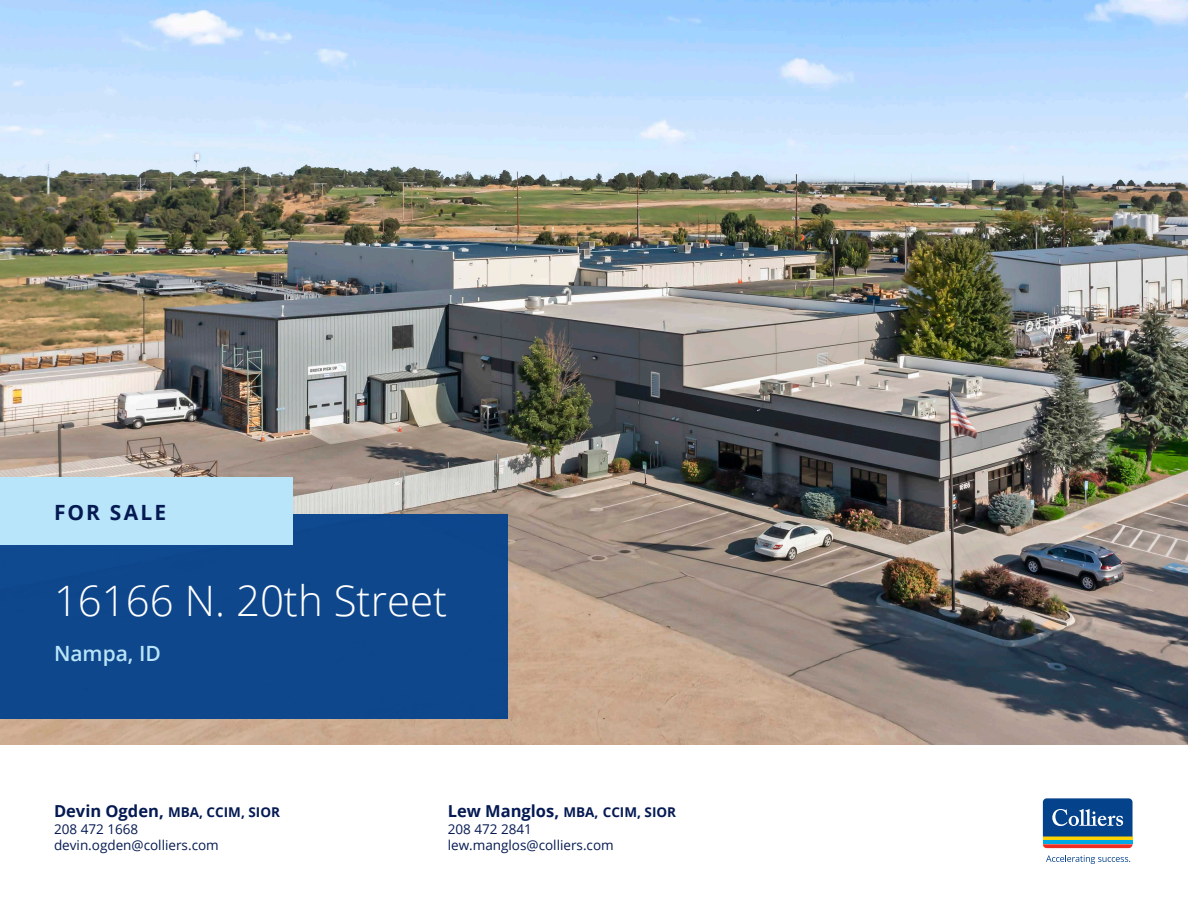
<style>
.page{position:relative;width:1188px;height:918px;background:#fff}
.page>*{position:absolute;margin:0;border:0;box-sizing:border-box;transform-origin:0 0}
.Street_Name{font:300 42px "Open Sans";color:#fff}
.Location{font:600 21px "Open Sans";color:#b9e5fa}
.Type{font:700 21px "Open Sans";letter-spacing:.1em;color:#051a53}
.t1{font:13.5px "Open Sans";color:#051a53}
.t2{font:700 13.5px "Open Sans";color:#051a53}
.s1{font-size:16.5px}
</style>
<div class="page">
<img style="left:0;top:0;width:1188px;height:744px">
<div style="left:0;top:514px;width:508px;height:204px;background:#0f478c"></div>
<div style="left:0;top:477px;width:293px;height:68px;background:#b9e5fa"></div>
<svg style="left:1041px;top:797px;width:93px;height:53px"></svg>
<hr style="left:1043px;top:840px;width:90px;height:4px;background:#00a8e4">
<hr style="left:1043px;top:837px;width:90px;height:3px;background:#fed503">
<svg style="left:1043px;top:844px;width:90px;height:4px"></svg>
<svg style="left:1043px;top:798px;width:90px;height:39px;background:#265a98"></svg>
<svg style="left:1046px;top:855px;width:84px;height:9px"></svg>
<p class="Type" style="left:54px;top:498px;width:114px">FOR SALE</p>
<p class="Street_Name" style="left:54px;top:572px;width:395px">16166 N. 20th Street</p>
<p class="Location" style="left:54px;top:639px;width:108px">Nampa, ID</p>
<p class="t2" style="left:54px;top:803px;width:227px"><span class="s1">Devin Ogden,</span> MBA, CCIM, SIOR</p>
<p class="t1" style="left:54px;top:819px;width:86px">208 472 1668</p>
<p class="t1" style="left:54px;top:836px;width:166px">devin.ogden@colliers.com</p>
<p class="t2" style="left:448px;top:803px;width:230px"><span class="s1">Lew Manglos,</span> MBA, CCIM, SIOR</p>
<p class="t1" style="left:448px;top:819px;width:86px">208 472 2841</p>
<p class="t1" style="left:448px;top:836px;width:168px">lew.manglos@colliers.com</p>
</div>
